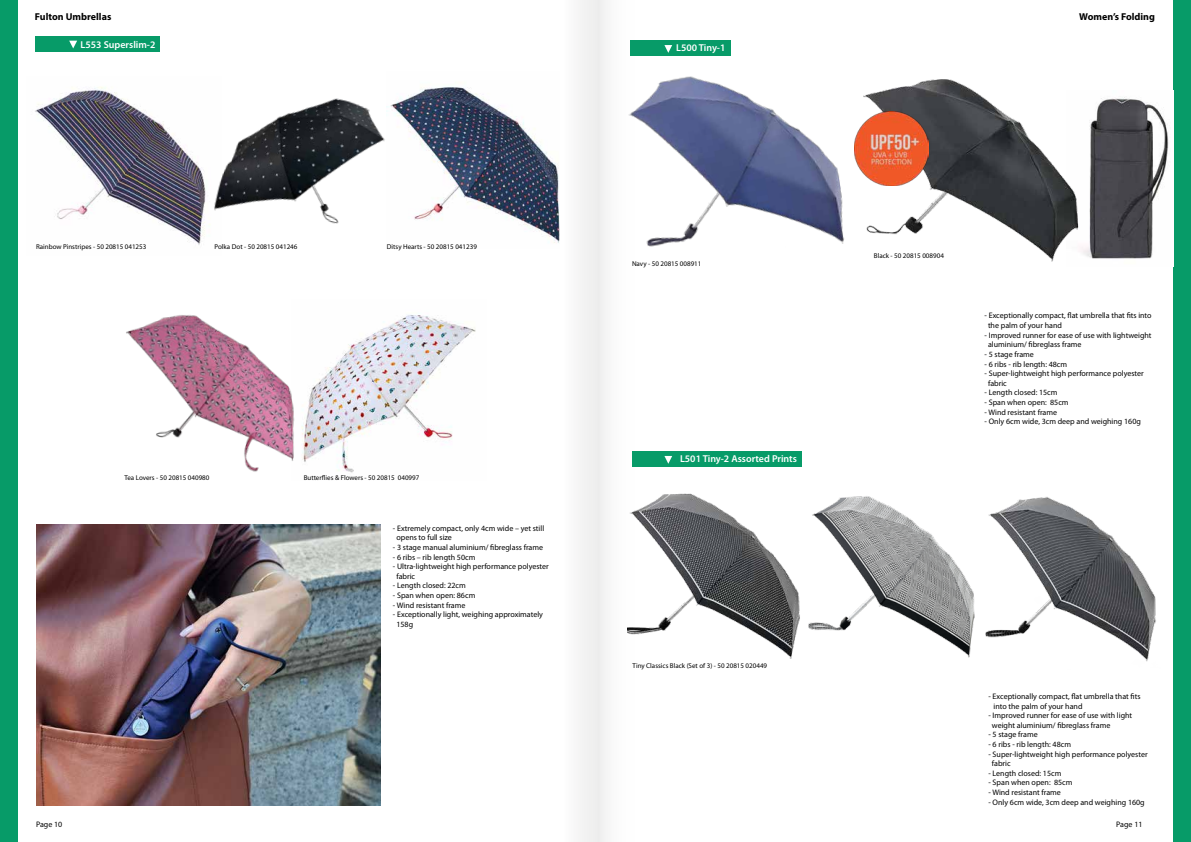
<style>
.page{position:relative;width:1191px;height:842px;background:#fff}
.page>*{position:absolute;margin:0;border:0;box-sizing:border-box;transform-origin:0 0}
.t1{font:600 10px "Myriad Pro";color:#fff}
.t2{font:700 10px "Myriad Pro";color:#000}
.t3{font:8px/9.6px "Myriad Pro";color:#000}
.t4{font:7px "Myriad Pro";color:#000}
</style>
<div class="page">
<div style="left:0;top:0;width:17px;height:842px;background:#079b68"></div>
<div style="left:563px;top:0;width:72px;height:841px;background:#f6f6f6"></div>
<div style="left:1173px;top:0;width:18px;height:842px;background:#079b68"></div>
<img style="left:35px;top:87px;width:163px;height:156px">
<div style="left:35px;top:36px;width:124px;height:16px;background:#079b68"></div>
<svg style="left:69px;top:41px;width:8px;height:7px"></svg>
<img style="left:408px;top:87px;width:151px;height:156px">
<img style="left:318px;top:315px;width:158px;height:158px">
<img style="left:198px;top:97px;width:210px;height:148px">
<img style="left:126px;top:315px;width:192px;height:157px">
<img style="left:1090px;top:97px;width:79px;height:162px">
<img style="left:629px;top:40px;width:215px;height:207px">
<img style="left:863px;top:79px;width:227px;height:183px">
<div style="left:632px;top:451px;width:169px;height:16px;background:#079b68"></div>
<svg style="left:664px;top:456px;width:8px;height:8px"></svg>
<img style="left:628px;top:493px;width:172px;height:166px">
<img style="left:808px;top:496px;width:167px;height:162px">
<img style="left:985px;top:497px;width:171px;height:165px">
<img style="left:854px;top:111px;width:74px;height:74px">
<img style="left:36px;top:524px;width:345px;height:282px">
<p class="t2" style="left:35px;top:10px;width:78px">Fulton Umbrellas</p>
<p class="t1" style="left:81px;top:38px;width:76px">L553 Superslim-2</p>
<p class="t4" style="left:36px;top:242px;width:112px">Rainbow Pinstripes - 50 20815 041253</p>
<p class="t4" style="left:214px;top:242px;width:84px">Polka Dot - 50 20815 041246</p>
<p class="t4" style="left:387px;top:243px;width:91px">Ditsy Hearts - 50 20815 041239</p>
<p class="t4" style="left:124px;top:473px;width:86px">Tea Lovers - 50 20815 040980</p>
<p class="t4" style="left:304px;top:473px;width:117px">Butterflies &amp; Flowers - 50 20815 040997</p>
<p class="t3" style="left:36px;top:819px;width:28px">Page 10</p>
<p class="t3" style="left:396px;top:523px;width:149px;text-indent:-3px">- Extremely compact, only 4cm wide – yet still opens to full size</p>
<p class="t3" style="left:393px;top:542px;width:152px">- 3 stage manual aluminium/ fibreglass frame</p>
<p class="t3" style="left:393px;top:552px;width:84px">- 6 ribs – rib length 50cm</p>
<p class="t3" style="left:396px;top:562px;width:154px;text-indent:-3px">- Ultra-lightweight high performance polyester fabric</p>
<p class="t3" style="left:393px;top:581px;width:74px">- Length closed: 22cm</p>
<p class="t3" style="left:393px;top:590px;width:84px">- Span when open: 86cm</p>
<p class="t3" style="left:393px;top:600px;width:74px">- Wind resistant frame</p>
<p class="t3" style="left:396px;top:610px;width:148px;text-indent:-3px">- Exceptionally light, weighing approximately<br>158g</p>
<p class="t1" style="left:676px;top:42px;width:51px">L500 Tiny-1</p>
<p class="t2" style="left:1079px;top:10px;width:77px">Women’s Folding</p>
<p class="t4" style="left:632px;top:259px;width:71px">Navy - 50 20815 008911</p>
<p class="t1" style="left:680px;top:452px;width:118px">L501 Tiny-2 Assorted Prints</p>
<p class="t4" style="left:874px;top:252px;width:72px">Black - 50 20815 008904</p>
<p class="t3" style="left:988px;top:311px;width:165px;text-indent:-3px">- Exceptionally compact, flat umbrella that fits into the palm of your hand</p>
<p class="t3" style="left:988px;top:330px;width:165px;text-indent:-3px">- Improved runner for ease of use with lightweight aluminium/ fibreglass frame</p>
<p class="t3" style="left:984px;top:349px;width:51px">- 5 stage frame</p>
<p class="t3" style="left:984px;top:359px;width:84px">- 6 ribs - rib length: 48cm</p>
<p class="t3" style="left:988px;top:368px;width:157px;text-indent:-3px">- Super-lightweight high performance polyester fabric</p>
<p class="t3" style="left:984px;top:388px;width:74px">- Length closed: 15cm</p>
<p class="t3" style="left:984px;top:397px;width:86px">- Span when open: 85cm</p>
<p class="t3" style="left:984px;top:407px;width:74px">- Wind resistant frame</p>
<p class="t3" style="left:984px;top:416px;width:158px">- Only 6cm wide, 3cm deep and weighing 160g</p>
<p class="t4" style="left:632px;top:661px;width:136px">Tiny Classics Black (Set of 3) - 50 20815 020449</p>
<p class="t3" style="left:993px;top:691px;width:148px;text-indent:-5px">- Exceptionally compact, flat umbrella that fits into the palm of your hand</p>
<p class="t3" style="left:992px;top:710px;width:142px;text-indent:-3px">- Improved runner for ease of use with light weight aluminium/ fibreglass frame</p>
<p class="t3" style="left:988px;top:730px;width:51px">- 5 stage frame</p>
<p class="t3" style="left:988px;top:739px;width:84px">- 6 ribs - rib length: 48cm</p>
<p class="t3" style="left:992px;top:749px;width:157px;text-indent:-3px">- Super-lightweight high performance polyester fabric</p>
<p class="t3" style="left:988px;top:768px;width:74px">- Length closed: 15cm</p>
<p class="t3" style="left:988px;top:778px;width:86px">- Span when open: 85cm</p>
<p class="t3" style="left:988px;top:787px;width:74px">- Wind resistant frame</p>
<p class="t3" style="left:988px;top:797px;width:158px">- Only 6cm wide, 3cm deep and weighing 160g</p>
<p class="t3" style="left:1116px;top:819px;width:28px">Page 11</p>
</div>
